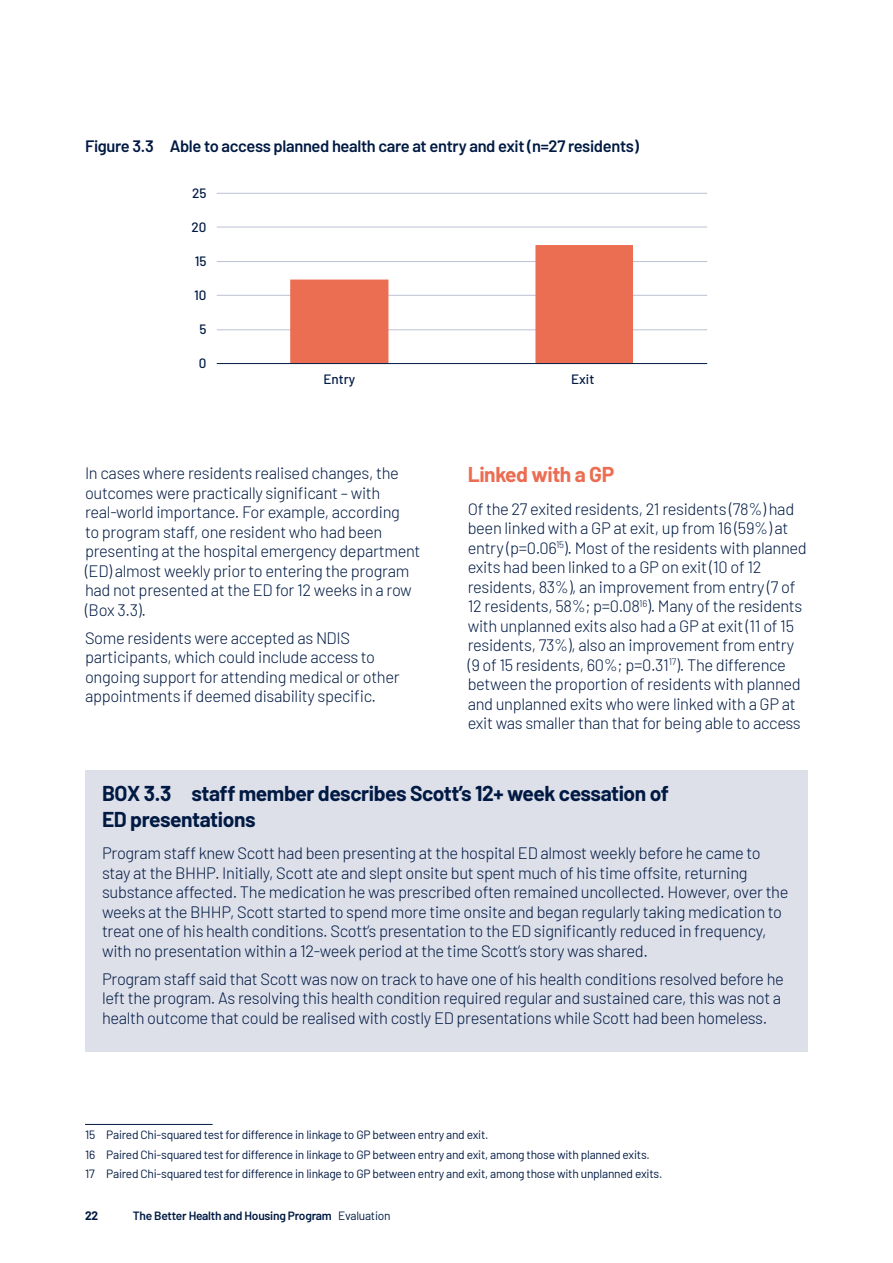
<style>
.page{position:relative;width:893px;height:1263px;background:#fff}
.page>*{position:absolute;margin:0;border:0;box-sizing:border-box;transform-origin:0 0}
.Heading_3_-_Box{font:700 21px/25.5px "Barlow";letter-spacing:-.02em;color:#001a43}
.Heading_3{font:700 21px "Barlow";letter-spacing:-.02em;color:#eb6d52}
.Body_text_RPC{font:300 16.5px/19.5px "Barlow";letter-spacing:-.02em;color:#001a43}
.Figure_Head{font:600 16.5px "Barlow";letter-spacing:-.02em;color:#001a43}
.t1{font:500 13.5px "Barlow";color:#001a43}
.Footnote{font:12px "Barlow";letter-spacing:-.02em;color:#001a43}
.t2{font:600 12px "Barlow";letter-spacing:-.02em;color:#001a43}
.t3{font:700 12px "Barlow";color:#001a43}
.s1{font-weight:400}
</style>
<div class="page">
<hr style="left:85px;top:1124px;width:128px;height:1px;background:#001a43">
<hr style="left:217px;top:329px;width:490px;height:1px;background:#bcc1d3">
<hr style="left:217px;top:295px;width:490px;height:1px;background:#bcc1d3">
<hr style="left:217px;top:261px;width:490px;height:1px;background:#bcc1d3">
<hr style="left:217px;top:227px;width:490px;height:1px;background:#bcc1d3">
<hr style="left:217px;top:193px;width:490px;height:1px;background:#bcc1d3">
<svg style="left:290px;top:245px;width:343px;height:118px"></svg>
<hr style="left:217px;top:363px;width:490px;height:1px;background:#001a43">
<div style="left:85px;top:770px;width:723px;height:281px;background:#dddfe9"></div>
<p class="Figure_Head" style="left:85px;top:134px;width:555px">Figure 3.3 Able to access planned health care at entry and exit (n=27 residents)</p>
<p class="t1" style="left:192px;top:183px;width:16px">25</p>
<p class="t1" style="left:192px;top:217px;width:16px">20</p>
<p class="t1" style="left:195px;top:251px;width:13px">15</p>
<p class="t1" style="left:194px;top:285px;width:14px">10</p>
<p class="t1" style="left:199px;top:319px;width:9px">5</p>
<p class="t1" style="left:199px;top:353px;width:9px">0</p>
<p class="t1" style="left:323px;top:369px;width:33px">Entry</p>
<p class="t1" style="left:571px;top:369px;width:25px">Exit</p>
<p class="Body_text_RPC" style="left:85px;top:462px;width:337px">In cases where residents realised changes, the outcomes were practically significant – with real-world importance. For example, according<br>to program staff, one resident who had been presenting at the hospital emergency department (ED) almost weekly prior to entering the program had not presented at the ED for 12 weeks in a row (Box 3.3).</p>
<p class="Body_text_RPC" style="left:85px;top:627px;width:316px">Some residents were accepted as NDIS participants, which could include access to ongoing support for attending medical or other appointments if deemed disability specific.</p>
<h3 class="Heading_3" style="left:468px;top:459px;width:148px">Linked with a GP</h3>
<p class="Body_text_RPC" style="left:468px;top:498px;width:341px">Of the 27 exited residents, 21 residents (78%) had been linked with a GP at exit, up from 16 (59%) at entry (p=0.06<sup>15</sup>). Most of the residents with planned exits had been linked to a GP on exit (10 of 12 residents, 83%), an improvement from entry (7 of 12 residents, 58%; p=0.08<sup>16</sup>). Many of the residents with unplanned exits also had a GP at exit (11 of 15 residents, 73%), also an improvement from entry (9 of 15 residents, 60%; p=0.31<sup>17</sup>). The difference between the proportion of residents with planned and unplanned exits who were linked with a GP at exit was smaller than that for being able to access</p>
<p class="Heading_3_-_Box" style="left:102px;top:779px;width:568px">BOX 3.3 staff member describes Scott’s 12+ week cessation of<br>ED presentations</p>
<p class="Body_text_RPC" style="left:102px;top:842px;width:688px">Program staff knew Scott had been presenting at the hospital ED almost weekly before he came to stay at the BHHP. Initially, Scott ate and slept onsite but spent much of his time offsite, returning substance affected. The medication he was prescribed often remained uncollected. However, over the weeks at the BHHP, Scott started to spend more time onsite and began regularly taking medication to treat one of his health conditions. Scott’s presentation to the ED significantly reduced in frequency, with no presentation within a 12-week period at the time Scott’s story was shared.</p>
<p class="Body_text_RPC" style="left:102px;top:968px;width:683px">Program staff said that Scott was now on track to have one of his health conditions resolved before he left the program. As resolving this health condition required regular and sustained care, this was not a health outcome that could be realised with costly ED presentations while Scott had been homeless.</p>
<p class="Footnote" style="left:85px;top:1126px;width:405px">15 Paired Chi-squared test for difference in linkage to GP between entry and exit.</p>
<p class="Footnote" style="left:85px;top:1146px;width:566px">16 Paired Chi-squared test for difference in linkage to GP between entry and exit, among those with planned exits.</p>
<p class="Footnote" style="left:85px;top:1165px;width:579px">17 Paired Chi-squared test for difference in linkage to GP between entry and exit, among those with unplanned exits.</p>
<p class="t3" style="left:85px;top:1206px;width:15px">22</p>
<p class="t2" style="left:133px;top:1206px;width:259px">The Better Health and Housing Program <span class="s1">Evaluation</span></p>
</div>
